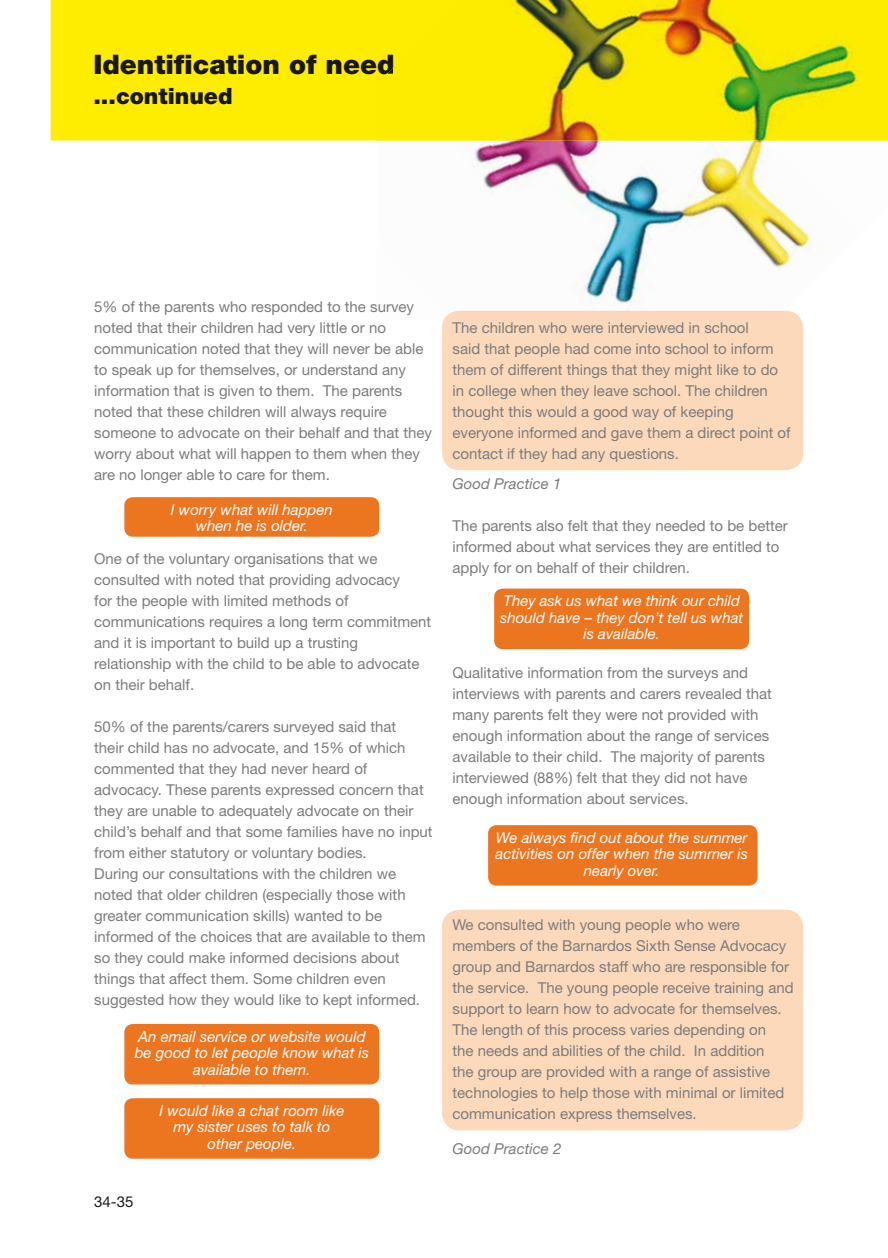
<style>
.page{position:relative;width:888px;height:1258px;background:#fff}
.page>*{position:absolute;margin:0;border:0;box-sizing:border-box;transform-origin:0 0}
.t1{font:900 27px "Helvetica Neue";color:#1a171c}
.t2{font:900 22.5px "Helvetica Neue";color:#1a171c}
.t3{font:15px/21px "Helvetica Neue";color:#7b7c7e}
.t4{font:italic 15px/16.5px "Helvetica Neue";color:#fff;text-align:center}
.t5{font:italic 15px "Helvetica Neue";color:#7b7c7e}
.t6{font:15px "Helvetica Neue";color:#1a171c}
</style>
<div class="page">
<div style="left:442px;top:910px;width:361px;height:220px;background:#fcd9bb;border-radius:18px"></div>
<div style="left:442px;top:311px;width:361px;height:159px;background:#fcd9bb;border-radius:18px"></div>
<div style="left:51px;top:0;width:326px;height:140px;background:#ffed00"></div>
<img style="left:377px;top:140px;width:108px;height:171px">
<img style="left:377px;top:237px;width:80px;height:74px">
<img style="left:485px;top:140px;width:53px;height:171px">
<img style="left:538px;top:140px;width:252px;height:172px">
<img style="left:609px;top:140px;width:181px;height:165px">
<img style="left:680px;top:140px;width:143px;height:131px">
<img style="left:566px;top:266px;width:83px;height:45px">
<img style="left:762px;top:140px;width:70px;height:96px">
<img style="left:639px;top:302px;width:20px;height:9px">
<img style="left:832px;top:140px;width:56px;height:1px">
<img style="left:443px;top:311px;width:341px;height:10px">
<div style="left:377px;top:0;width:82px;height:140px;background:#fdec00"></div>
<img style="left:648px;top:0;width:41px;height:68px">
<img style="left:459px;top:0;width:189px;height:140px">
<img style="left:689px;top:0;width:199px;height:140px">
<img style="left:533px;top:32px;width:151px;height:108px">
<img style="left:765px;top:0;width:123px;height:123px">
<div style="left:607px;top:68px;width:114px;height:72px;background:#fdeb00"></div>
<div style="left:841px;top:0;width:47px;height:47px;background:#fdeb00"></div>
<img style="left:682px;top:104px;width:75px;height:36px">
<svg style="left:387px;top:68px;width:6px;height:6px"></svg>
<div style="left:124px;top:497px;width:255px;height:40px;background:#ec7520;border-radius:9px"></div>
<div style="left:124px;top:1024px;width:255px;height:60px;background:#ec7520;border-radius:9px"></div>
<div style="left:124px;top:1098px;width:255px;height:61px;background:#ec7520;border-radius:9px"></div>
<div style="left:494px;top:589px;width:255px;height:60px;background:#ec7520;border-radius:9px"></div>
<div style="left:488px;top:825px;width:270px;height:61px;background:#ec7520;border-radius:9px"></div>
<h1 class="t1" style="left:93px;top:54px;width:303px">Identification of need</h1>
<h2 class="t2" style="left:93px;top:88px;width:141px">...continued</h2>
<p class="t3" style="left:94px;top:298px;width:339px">5% of the parents who responded to the survey noted that their children had very little or no communication noted that they will never be able to speak up for themselves, or understand any information that is given to them. The parents noted that these children will always require someone to advocate on their behalf and that they worry about what will happen to them when they are no longer able to care for them.</p>
<p class="t4" style="left:171px;top:503px;width:163px">I worry what will happen when he is older.</p>
<p class="t3" style="left:94px;top:550px;width:339px">One of the voluntary organisations that we consulted with noted that providing advocacy<br>for the people with limited methods of communications requires a long term commitment and it is important to build up a trusting relationship with the child to be able to advocate on their behalf.</p>
<p class="t3" style="left:94px;top:718px;width:340px">50% of the parents/carers surveyed said that<br>their child has no advocate, and 15% of which commented that they had never heard of advocacy. These parents expressed concern that they are unable to adequately advocate on their child’s behalf and that some families have no input from either statutory or voluntary bodies.<br>During our consultations with the children we noted that older children (especially those with greater communication skills) wanted to be informed of the choices that are available to them so they could make informed decisions about things that affect them. Some children even suggested how they would like to kept informed.</p>
<p class="t4" style="left:135px;top:1029px;width:236px">An email service or website would be good to let people know what is available to them.</p>
<p class="t4" style="left:159px;top:1104px;width:187px">I would like a chat room like my sister uses to talk to other people.</p>
<p class="t6" style="left:94px;top:1196px;width:41px">34-35</p>
<p class="t3" style="left:452px;top:319px;width:340px">The children who were interviewed in school<br>said that people had come into school to inform them of different things that they might like to do in college when they leave school. The children thought this would a good way of keeping everyone informed and gave them a direct point of contact if they had any questions.</p>
<p class="t5" style="left:452px;top:479px;width:110px">Good Practice 1</p>
<p class="t3" style="left:452px;top:517px;width:337px">The parents also felt that they needed to be better informed about what services they are entitled to apply for on behalf of their children.</p>
<p class="t4" style="left:500px;top:594px;width:244px">They ask us what we think our child should have – they don’t tell us what is available.</p>
<p class="t3" style="left:452px;top:664px;width:321px">Qualitative information from the surveys and interviews with parents and carers revealed that many parents felt they were not provided with enough information about the range of services available to their child. The majority of parents interviewed (88%) felt that they did not have enough information about services.</p>
<p class="t4" style="left:496px;top:831px;width:254px">We always find out about the summer activities on offer when the summer is nearly over.</p>
<p class="t3" style="left:452px;top:916px;width:343px">We consulted with young people who were members of the Barnardos Sixth Sense Advocacy group and Barnardos staff who are responsible for the service. The young people receive training and support to learn how to advocate for themselves.<br>The length of this process varies depending on<br>the needs and abilities of the child. In addition<br>the group are provided with a range of assistive technologies to help those with minimal or limited communication express themselves.</p>
<p class="t5" style="left:452px;top:1143px;width:110px">Good Practice 2</p>
</div>
